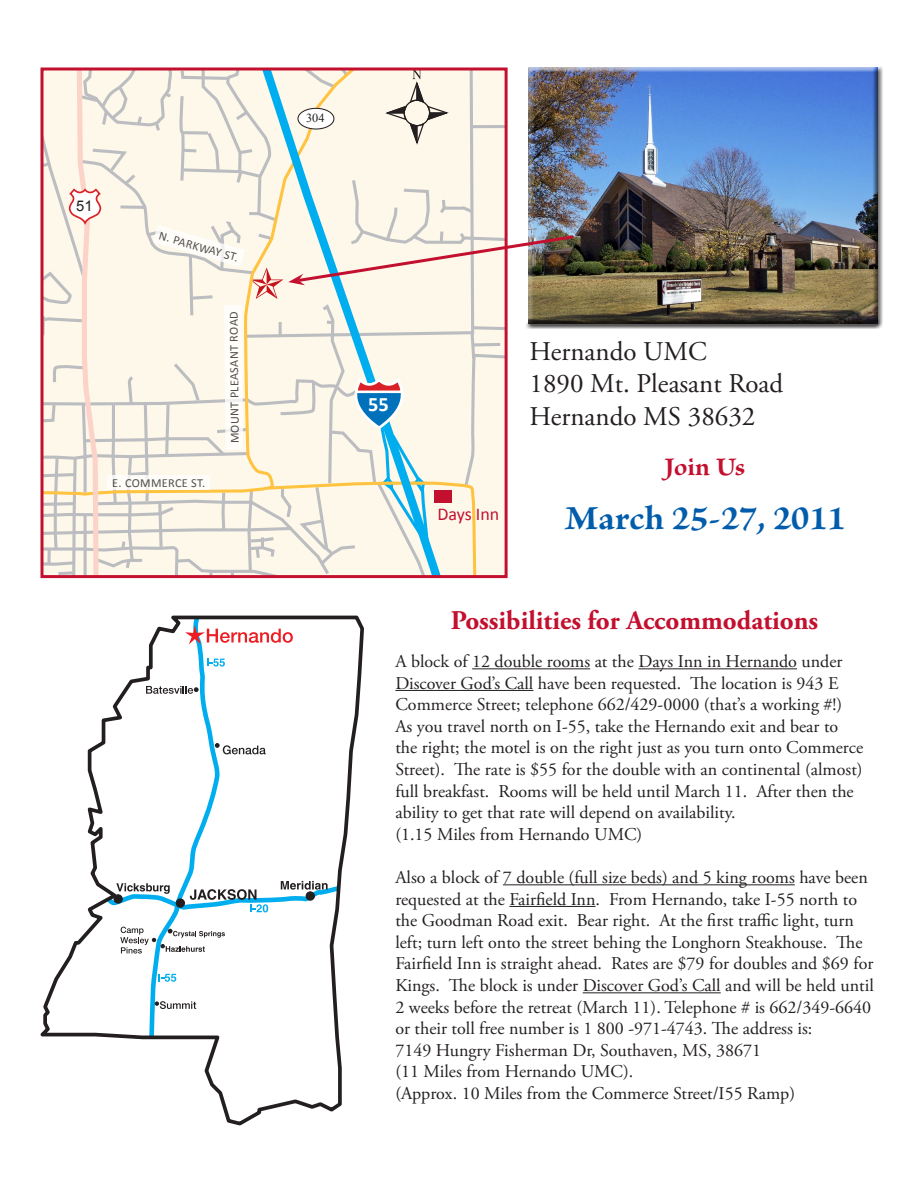
<style>
.page{position:relative;width:918px;height:1188px;background:#fff}
.page>*{position:absolute;margin:0;border:0;box-sizing:border-box;transform-origin:0 0}
.t1{font:700 36px "Brioso Pro";color:#015dab}
.t2{font:27px/32.4px "Adobe Garamond Pro";color:#231f20}
.t3{font:700 27px "Adobe Garamond Pro";color:#c3102f}
.t4{font:700 27px "Brioso Pro";letter-spacing:-.01em;color:#c3102f}
.t5{font:700 20.55px "Calibri";color:#fff}
.t6{font:18px/21.6px "Adobe Garamond Pro";color:#231f20}
.t7{font:18px "Calibri";color:#c3102f}
.t8{font:14.7px "Arial";color:#231f20}
.t9{font:12.3px "Calibri";letter-spacing:.015em;color:#231f20}
.t10{font:12.3px "Times New Roman";color:#231f20}
</style>
<div class="page">
<svg style="left:40px;top:616px;width:324px;height:509px"></svg>
<svg style="left:104px;top:616px;width:239px;height:426px"></svg>
<hr style="left:472px;top:668px;width:118px;height:1px;background:#231f20">
<hr style="left:638px;top:668px;width:159px;height:1px;background:#231f20">
<hr style="left:395px;top:690px;width:138px;height:1px;background:#231f20">
<hr style="left:503px;top:884px;width:292px;height:1px;background:#231f20">
<hr style="left:509px;top:906px;width:87px;height:1px;background:#231f20">
<hr style="left:583px;top:992px;width:138px;height:1px;background:#231f20">
<div style="left:524px;top:64px;width:359px;height:265px;background:#231f20;opacity:.75"></div>
<svg style="left:42px;top:69px;width:535px;height:508px;background:#ede6dc"></svg>
<div style="left:435px;top:490px;width:17px;height:13px;background:#c3102f"></div>
<p class="t8" style="left:76px;top:196px;width:18px">51</p>
<p class="t9" style="left:161px;top:228px;width:84px;rotate:16deg">N. PARKWAY ST.</p>
<p class="t9" style="left:112px;top:475px;width:95px">E. COMMERCE ST.</p>
<p class="t9" style="left:227px;top:443px;width:133px;rotate:-90deg">MOUNT PLEASANT ROAD</p>
<p class="t10" style="left:306px;top:110px;width:20px">304</p>
<p class="t5" style="left:368px;top:392px;width:22px">55</p>
<p class="t7" style="left:437px;top:503px;width:63px">Days Inn</p>
<h2 class="t2" style="left:530px;top:336px;width:255px">Hernando UMC<br>1890 Mt. Pleasant Road<br>Hernando MS 38632</h2>
<h2 class="t4" style="left:665px;top:452px;width:82px">Join Us</h2>
<h1 class="t1" style="left:564px;top:498px;width:283px">March 25-27, 2011</h1>
<h2 class="t3" style="left:451px;top:604px;width:369px">Possibilities for Accommodations</h2>
<p class="t6" style="left:395px;top:651px;width:469px">A block of 12 double rooms at the Days Inn in Hernando under Discover God’s Call have been requested. The location is 943 E Commerce Street; telephone 662/429-0000 (that’s a working #!)<br>As you travel north on I-55, take the Hernando exit and bear to the right; the motel is on the right just as you turn onto Commerce Street). The rate is $55 for the double with an continental (almost) full breakfast. Rooms will be held until March 11. After then the ability to get that rate will depend on availability.<br>(1.15 Miles from Hernando UMC)</p>
<p class="t6" style="left:395px;top:867px;width:480px">Also a block of 7 double (full size beds) and 5 king rooms have been requested at the Fairfield Inn. From Hernando, take I-55 north to the Goodman Road exit. Bear right. At the first traffic light, turn left; turn left onto the street behing the Longhorn Steakhouse. The Fairfield Inn is straight ahead. Rates are $79 for doubles and $69 for Kings. The block is under Discover God’s Call and will be held until 2 weeks before the retreat (March 11). Telephone # is 662/349-6640 or their toll free number is 1 800 -971-4743. The address is:<br>7149 Hungry Fisherman Dr, Southaven, MS, 38671<br>(11 Miles from Hernando UMC).<br>(Approx. 10 Miles from the Commerce Street/I55 Ramp)</p>
</div>
